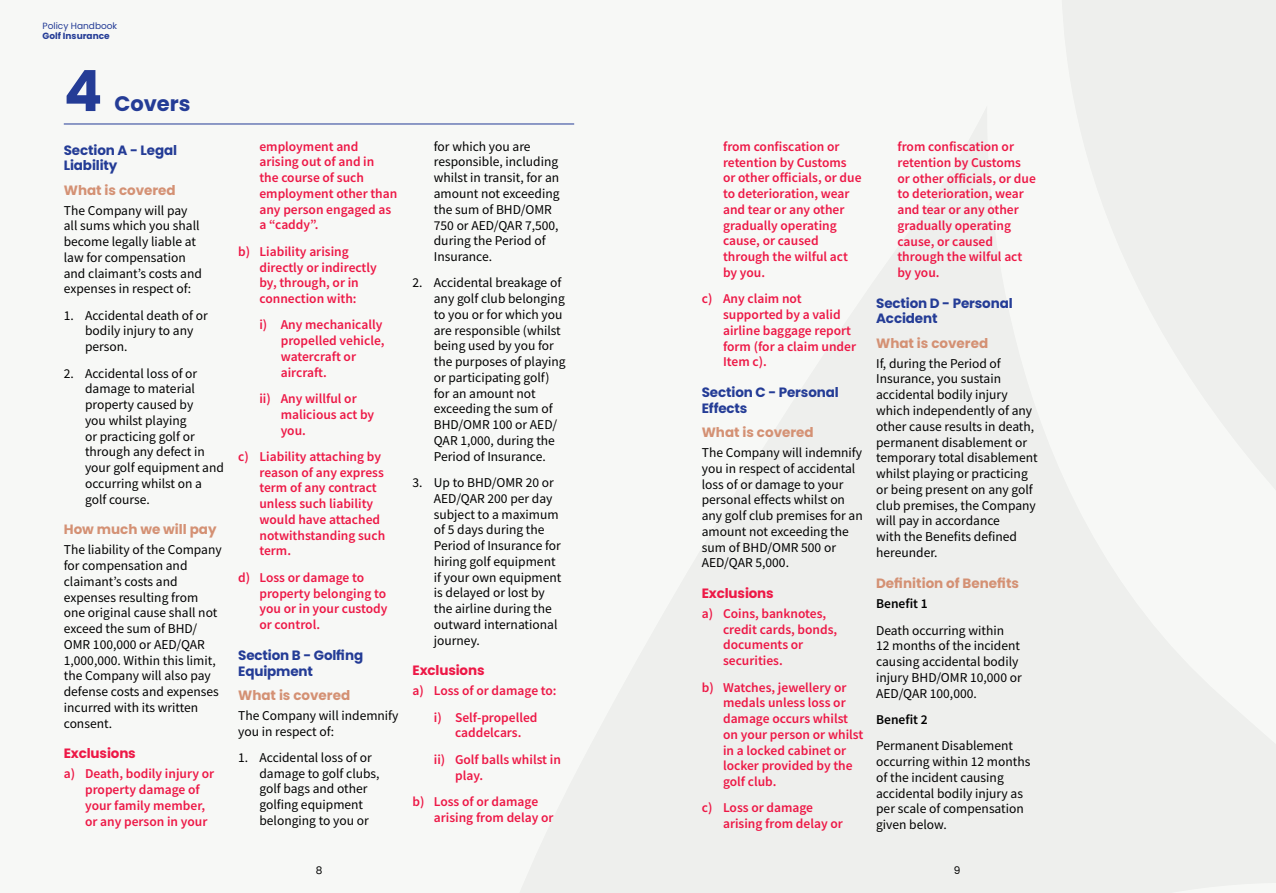
<style>
.page{position:relative;width:1276px;height:893px;background:#f7f8f6}
.page>*{position:absolute;margin:0;border:0;box-sizing:border-box;transform-origin:0 0}
.t1{font:700 56.85px "Poppins";color:#243c96}
.t2{font:700 21px "Poppins";color:#243c96}
.t3{font:13.5px/15.8px "Source Sans Pro";color:#000}
.t4{font:600 13.5px/15.8px "Source Sans Pro";color:#ed1846}
.t5{font:700 13.5px/15.8px "Poppins";letter-spacing:-.01em;color:#243c96}
.t6{font:700 13.5px "Poppins";color:#d49174}
.t7{font:700 13.5px "Poppins";letter-spacing:-.01em;color:#ed1846}
.t8{font:600 13.5px "Source Sans Pro";color:#000}
.t9{font:10.5px "Poppins";color:#000}
.t10{font:9px "Poppins";color:#243c96}
.t11{font:700 9px "Poppins";color:#243c96}
</style>
<div class="page">
<hr style="left:64px;top:124px;width:510px;height:1px;background:#243c96">
<p class="t10" style="left:43px;top:20px;width:76px">Policy Handbook</p>
<p class="t11" style="left:43px;top:31px;width:69px">Golf Insurance</p>
<h1 class="t1" style="left:64px;top:58px;width:40px">4</h1>
<h2 class="t2" style="left:114px;top:91px;width:78px">Covers</h2>
<p class="t5" style="left:64px;top:142px;width:115px">Section A - Legal<br>Liability</p>
<p class="t6" style="left:64px;top:182px;width:113px">What is covered</p>
<p class="t3" style="left:64px;top:202px;width:140px">The Company will pay all sums which you shall become legally liable at law for compensation and claimant’s costs and expenses in respect of:</p>
<p class="t3" style="left:85px;top:307px;width:124px;text-indent:-21px">1. Accidental death of or bodily injury to any person.</p>
<p class="t3" style="left:85px;top:365px;width:140px;text-indent:-21px">2. Accidental loss of or damage to material property caused by<br>you whilst playing<br>or practicing golf or through any defect in your golf equipment and occurring whilst on a golf course.</p>
<p class="t6" style="left:64px;top:522px;width:154px">How much we will pay</p>
<p class="t3" style="left:64px;top:542px;width:159px">The liability of the Company for compensation and claimant’s costs and expenses resulting from one original cause shall not exceed the sum of BHD/<br>OMR 100,000 or AED/QAR<br>1,000,000. Within this limit, the Company will also pay defense costs and expenses incurred with its written consent.</p>
<p class="t7" style="left:64px;top:746px;width:74px">Exclusions</p>
<p class="t4" style="left:85px;top:766px;width:131px;text-indent:-21px">a) Death, bodily injury or property damage of your family member, or any person in your</p>
<p class="t4" style="left:259px;top:138px;width:139px">employment and arising out of and in<br>the course of such employment other than any person engaged as a “caddy”.</p>
<p class="t4" style="left:259px;top:243px;width:119px;text-indent:-21px">b) Liability arising directly or indirectly by, through, or in connection with:</p>
<p class="t4" style="left:281px;top:317px;width:105px;text-indent:-21px">i) Any mechanically propelled vehicle, watercraft or aircraft.</p>
<p class="t4" style="left:281px;top:391px;width:95px;text-indent:-21px">ii) Any willful or malicious act by you.</p>
<p class="t4" style="left:259px;top:448px;width:127px;text-indent:-21px">c) Liability attaching by reason of any express term of any contract unless such liability would have attached notwithstanding such term.</p>
<p class="t4" style="left:259px;top:569px;width:130px;text-indent:-21px">d) Loss or damage to property belonging to you or in your custody or control.</p>
<p class="t5" style="left:238px;top:647px;width:126px">Section B - Golfing<br>Equipment</p>
<p class="t6" style="left:238px;top:687px;width:113px">What is covered</p>
<p class="t3" style="left:238px;top:707px;width:162px">The Company will indemnify you in respect of:</p>
<p class="t3" style="left:259px;top:749px;width:122px;text-indent:-21px">1. Accidental loss of or damage to golf clubs, golf bags and other golfing equipment belonging to you or</p>
<p class="t3" style="left:434px;top:138px;width:127px">for which you are responsible, including whilst in transit, for an amount not exceeding the sum of BHD/OMR<br>750 or AED/QAR 7,500, during the Period of<br>Insurance.</p>
<p class="t3" style="left:434px;top:275px;width:133px;text-indent:-21px">2. Accidental breakage of any golf club belonging to you or for which you are responsible (whilst being used by you for the purposes of playing or participating golf) for an amount not exceeding the sum of<br>BHD/OMR 100 or AED/<br>QAR 1,000, during the<br>Period of Insurance.</p>
<p class="t3" style="left:434px;top:475px;width:129px;text-indent:-21px">3. Up to BHD/OMR 20 or<br>AED/QAR 200 per day subject to a maximum of 5 days during the<br>Period of Insurance for hiring golf equipment if your own equipment is delayed or lost by the airline during the outward international journey.</p>
<p class="t7" style="left:412px;top:663px;width:74px">Exclusions</p>
<p class="t4" style="left:412px;top:677px;width:146px;line-height:26.4px;text-align:center">a) Loss of or damage to: i) Self-propelled</p>
<p class="t4" style="left:434px;top:720px;width:129px;line-height:26.4px;text-indent:21px">caddelcars.<br>ii) Golf balls whilst in</p>
<p class="t4" style="left:412px;top:762px;width:127px;line-height:26.4px;text-indent:43px">play.<br>b) Loss of or damage</p>
<p class="t4" style="left:434px;top:809px;width:121px">arising from delay or</p>
<p class="t4" style="left:723px;top:138px;width:140px">from confiscation or retention by Customs or other officials, or due to deterioration, wear and tear or any other gradually operating cause, or caused through the wilful act by you.</p>
<p class="t4" style="left:723px;top:291px;width:135px;text-indent:-21px">c) Any claim not supported by a valid airline baggage report form (for a claim under<br>Item c).</p>
<p class="t5" style="left:702px;top:384px;width:138px">Section C - Personal<br>Effects</p>
<p class="t6" style="left:702px;top:424px;width:113px">What is covered</p>
<p class="t3" style="left:702px;top:445px;width:162px">The Company will indemnify you in respect of accidental loss of or damage to your personal effects whilst on any golf club premises for an amount not exceeding the sum of BHD/OMR 500 or<br>AED/QAR 5,000.</p>
<p class="t7" style="left:702px;top:585px;width:74px">Exclusions</p>
<p class="t4" style="left:723px;top:605px;width:116px;text-indent:-21px">a) Coins, banknotes, credit cards, bonds, documents or securities.</p>
<p class="t4" style="left:723px;top:679px;width:142px;text-indent:-21px">b) Watches, jewellery or medals unless loss or damage occurs whilst on your person or whilst in a locked cabinet or locker provided by the golf club.</p>
<p class="t4" style="left:723px;top:800px;width:121px;text-indent:-21px">c) Loss or damage arising from delay or</p>
<p class="t4" style="left:897px;top:139px;width:140px">from confiscation or retention by Customs or other officials, or due to deterioration, wear and tear or any other gradually operating cause, or caused through the wilful act by you.</p>
<p class="t5" style="left:876px;top:295px;width:138px">Section D - Personal<br>Accident</p>
<p class="t6" style="left:876px;top:335px;width:113px">What is covered</p>
<p class="t3" style="left:876px;top:355px;width:163px">If, during the Period of<br>Insurance, you sustain accidental bodily injury which independently of any other cause results in death, permanent disablement or temporary total disablement whilst playing or practicing or being present on any golf club premises, the Company will pay in accordance<br>with the Benefits defined hereunder.</p>
<p class="t6" style="left:876px;top:576px;width:144px">Definition of Benefits</p>
<p class="t8" style="left:876px;top:595px;width:53px">Benefit 1</p>
<p class="t3" style="left:876px;top:622px;width:147px">Death occurring within<br>12 months of the incident causing accidental bodily injury BHD/OMR 10,000 or<br>AED/QAR 100,000.</p>
<p class="t8" style="left:876px;top:711px;width:53px">Benefit 2</p>
<p class="t3" style="left:876px;top:738px;width:156px">Permanent Disablement occurring within 12 months of the incident causing accidental bodily injury as per scale of compensation given below.</p>
<p class="t9" style="left:316px;top:864px;width:8px">8</p>
<p class="t9" style="left:953px;top:864px;width:8px">9</p>
</div>
